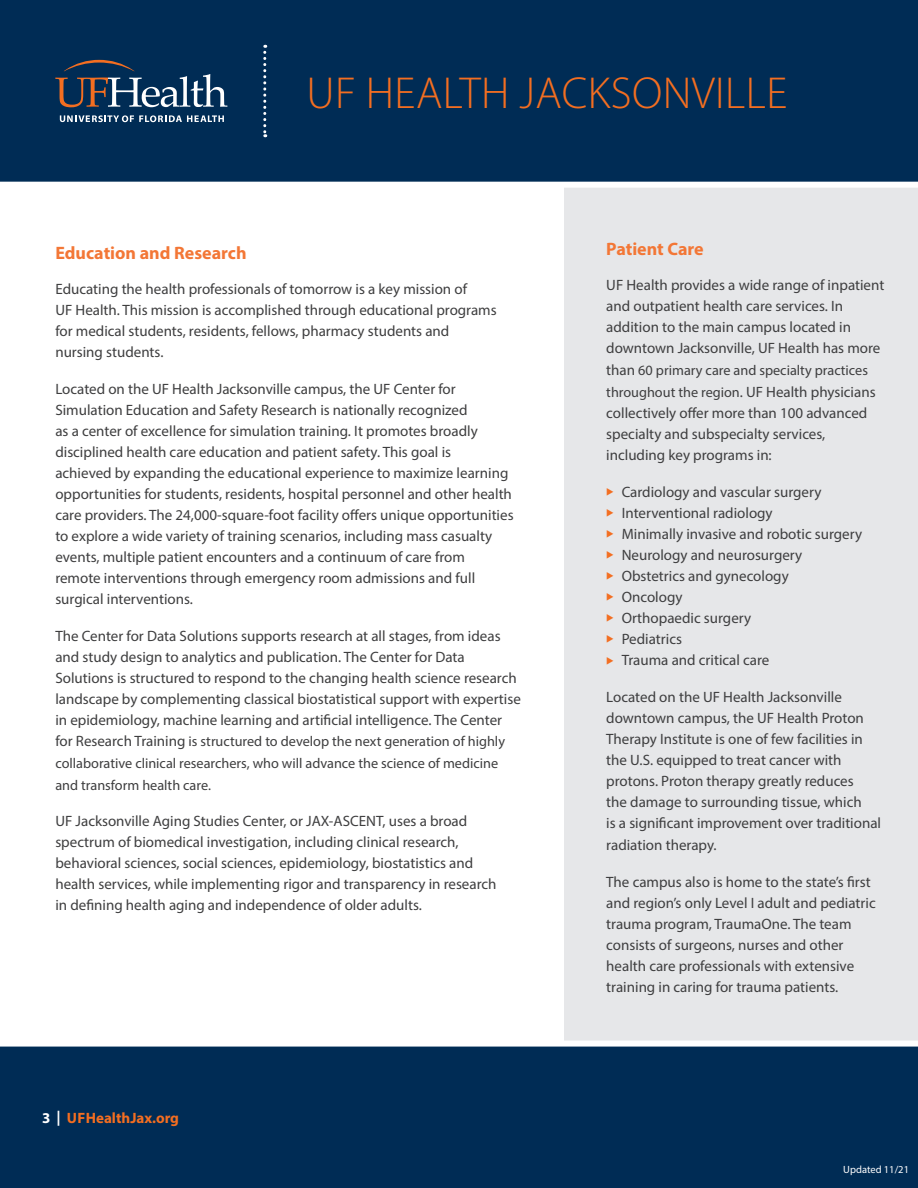
<style>
.page{position:relative;width:918px;height:1188px;background:#fff}
.page>*{position:absolute;margin:0;border:0;box-sizing:border-box;transform-origin:0 0}
.Service_line{font:300 45px "Myriad Pro";letter-spacing:.01em;color:#f36e21}
.Myriad_Pro_Text_with{font:700 18px "Myriad Pro";color:#f37736}
.Myriad_Pro_Text_with-2{font:15px/21px "Myriad Pro";color:#3e3e3f}
.Footer{font:700 15px "Myriad Pro";color:#f36e21}
.Myriad_Pro_Text_with-3{font:14.25px/21.6px "Myriad Pro";color:#3e3e3f}
.Footer-2{font:10.5px "Myriad Pro";color:#fff}
.s1{font-size:15px}
.s2{color:#fff}
.s3{color:#f36e21}
</style>
<div class="page">
<div style="left:565px;top:185px;width:353px;height:860px;background:#e6e7e9"></div>
<div style="left:0;top:0;width:918px;height:185px;background:#002c55"></div>
<div style="left:0;top:1045px;width:918px;height:143px;background:#002c55"></div>
<svg style="left:263px;top:45px;width:3px;height:92px"></svg>
<svg style="left:55px;top:60px;width:172px;height:47px"></svg>
<svg style="left:60px;top:115px;width:164px;height:7px"></svg>
<div style="left:0;top:182px;width:918px;height:6px;background:#fff"></div>
<div style="left:0;top:1041px;width:918px;height:6px;background:#fff"></div>
<p class="Service_line" style="left:307px;top:66px;width:482px">UF HEALTH JACKSONVILLE</p>
<p class="Myriad_Pro_Text_with" style="left:55px;top:241px;width:193px">Education and Research</p>
<p class="Myriad_Pro_Text_with-2" style="left:55px;top:278px;width:443px">Educating the health professionals of tomorrow is a key mission of<br>UF Health. This mission is accomplished through educational programs for medical students, residents, fellows, pharmacy students and nursing students.</p>
<p class="Myriad_Pro_Text_with-2" style="left:55px;top:378px;width:460px">Located on the UF Health Jacksonville campus, the UF Center for Simulation Education and Safety Research is nationally recognized<br>as a center of excellence for simulation training. It promotes broadly disciplined health care education and patient safety. This goal is<br>achieved by expanding the educational experience to maximize learning opportunities for students, residents, hospital personnel and other health care providers. The 24,000-square-foot facility offers unique opportunities to explore a wide variety of training scenarios, including mass casualty events, multiple patient encounters and a continuum of care from remote interventions through emergency room admissions and full surgical interventions.</p>
<p class="Myriad_Pro_Text_with-2" style="left:55px;top:625px;width:467px">The Center for Data Solutions supports research at all stages, from ideas and study design to analytics and publication. The Center for Data Solutions is structured to respond to the changing health science research landscape by complementing classical biostatistical support with expertise in epidemiology, machine learning and artificial intelligence. The Center</p>
<p class="Myriad_Pro_Text_with-3" style="left:55px;top:731px;width:451px"><span class="s1">for Research Training</span> is structured to develop the next generation of highly collaborative clinical researchers, who will advance the science of medicine and transform health care.</p>
<p class="Myriad_Pro_Text_with-2" style="left:55px;top:811px;width:443px">UF Jacksonville Aging Studies Center, or JAX-ASCENT, uses a broad spectrum of biomedical investigation, including clinical research, behavioral sciences, social sciences, epidemiology, biostatistics and health services, while implementing rigor and transparency in research in defining health aging and independence of older adults.</p>
<p class="Footer" style="left:42px;top:1108px;width:138px"><span class="s2">3 |</span> UFHealthJax.org</p>
<p class="Myriad_Pro_Text_with" style="left:606px;top:237px;width:99px">Patient Care</p>
<p class="Myriad_Pro_Text_with-2" style="left:606px;top:274px;width:280px">UF Health provides a wide range of inpatient and outpatient health care services. In addition to the main campus located in downtown Jacksonville, UF Health has more</p>
<p class="Myriad_Pro_Text_with-3" style="left:606px;top:359px;width:271px"><span class="s1">than</span> 60 primary care and specialty practices throughout the region<span class="s1">. UF Health physicians</span></p>
<p class="Myriad_Pro_Text_with-2" style="left:606px;top:402px;width:263px">collectively offer more than 100 advanced specialty and subspecialty services, including key programs in:</p>
<p class="Myriad_Pro_Text_with-2" style="left:606px;top:481px;width:217px"><span class="s3">◆</span> Cardiology and vascular surgery</p>
<p class="Myriad_Pro_Text_with-2" style="left:606px;top:502px;width:168px"><span class="s3">◆</span> Interventional radiology</p>
<p class="Myriad_Pro_Text_with-2" style="left:606px;top:523px;width:257px"><span class="s3">◆</span> Minimally invasive and robotic surgery</p>
<p class="Myriad_Pro_Text_with-2" style="left:606px;top:544px;width:197px"><span class="s3">◆</span> Neurology and neurosurgery</p>
<p class="Myriad_Pro_Text_with-2" style="left:606px;top:565px;width:184px"><span class="s3">◆</span> Obstetrics and gynecology</p>
<p class="Myriad_Pro_Text_with-2" style="left:606px;top:586px;width:78px"><span class="s3">◆</span> Oncology</p>
<p class="Myriad_Pro_Text_with-2" style="left:606px;top:607px;width:146px"><span class="s3">◆</span> Orthopaedic surgery</p>
<p class="Myriad_Pro_Text_with-2" style="left:606px;top:628px;width:77px"><span class="s3">◆</span> Pediatrics</p>
<p class="Myriad_Pro_Text_with-2" style="left:606px;top:650px;width:165px"><span class="s3">◆</span> Trauma and critical care</p>
<p class="Myriad_Pro_Text_with-2" style="left:606px;top:686px;width:276px">Located on the UF Health Jacksonville downtown campus, the UF Health Proton Therapy Institute is one of few facilities in the U.S. equipped to treat cancer with protons. Proton therapy greatly reduces<br>the damage to surrounding tissue, which<br>is a significant improvement over traditional radiation therapy.</p>
<p class="Myriad_Pro_Text_with-2" style="left:606px;top:871px;width:271px">The campus also is home to the state’s first and region’s only Level I adult and pediatric trauma program, TraumaOne. The team consists of surgeons, nurses and other health care professionals with extensive training in caring for trauma patients.</p>
<p class="Footer-2" style="left:843px;top:1163px;width:67px">Updated 11/21</p>
</div>
